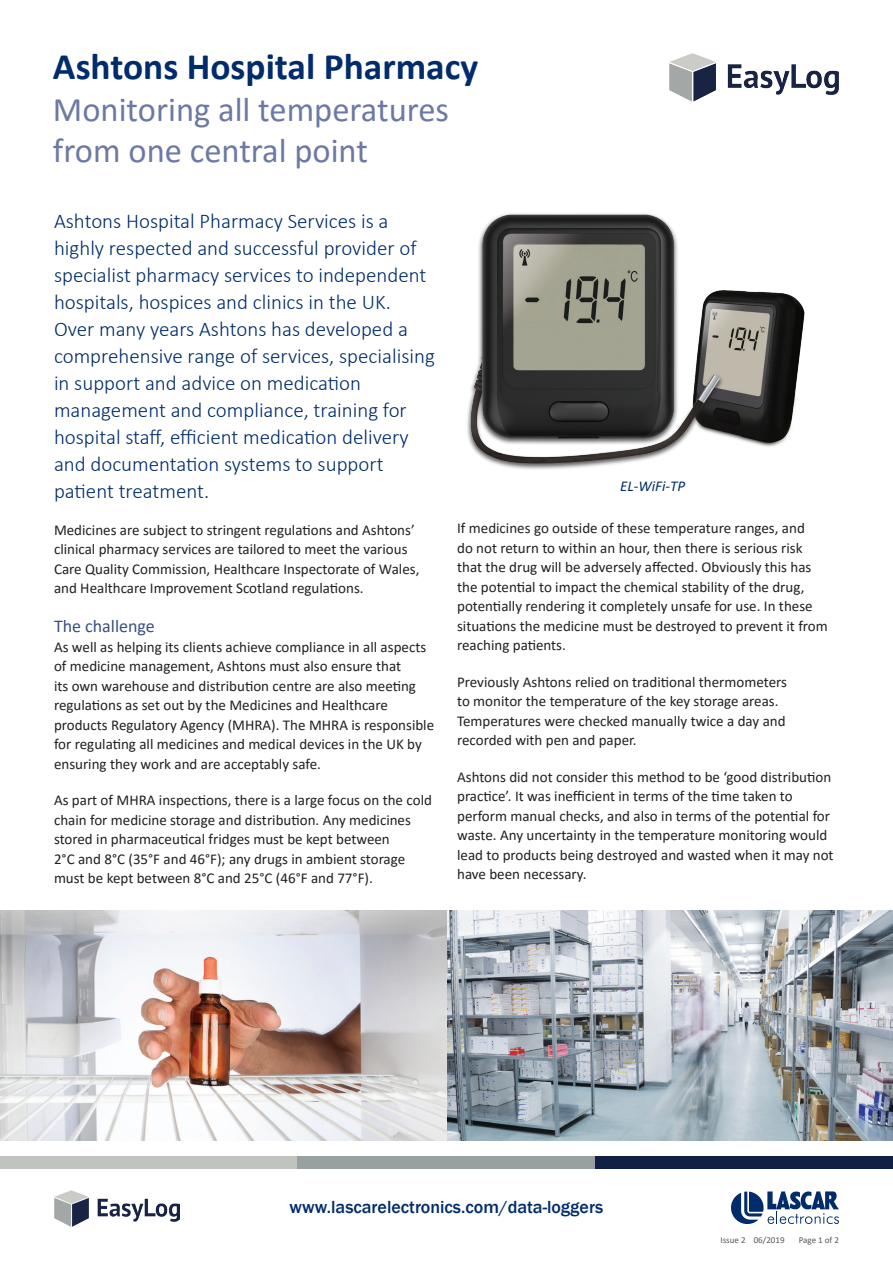
<style>
.page{position:relative;width:893px;height:1263px;background:#fff}
.page>*{position:absolute;margin:0;border:0;box-sizing:border-box;transform-origin:0 0}
.t1{font:700 37.5px "Calibri";color:#002c6b}
.t2{font:34.5px/41.4px "Calibri";color:#6c79a5}
.t3{font:300 21px/27px "Calibri";color:#002c6b}
.t4{font:500 18px "Franklin Gothic";color:#002c6b}
.t5{font:18px "Calibri";color:#384e85}
.t6{font:15px/19.5px "Calibri";color:#231f20}
.t7{font:italic 15px "Calibri";color:#002c6b}
.t8{font:9px "Calibri";color:#57585a}
</style>
<div class="page">
<div style="left:595px;top:1156px;width:298px;height:13px;background:#112146"></div>
<div style="left:0;top:1156px;width:298px;height:13px;background:#c0c4bf"></div>
<div style="left:298px;top:1156px;width:297px;height:13px;background:#99a0a0"></div>
<svg style="left:731px;top:1191px;width:108px;height:33px"></svg>
<img style="left:54px;top:1190px;width:125px;height:36px">
<img style="left:724px;top:290px;width:81px;height:157px">
<div style="left:466px;top:212px;width:258px;height:258px;background:#231f20;opacity:.75"></div>
<img style="left:466px;top:215px;width:254px;height:250px">
<img style="left:0;top:910px;width:893px;height:230px">
<img style="left:669px;top:53px;width:169px;height:48px">
<h1 class="t1" style="left:53px;top:40px;width:427px">Ashtons Hospital Pharmacy</h1>
<h2 class="t2" style="left:53px;top:87px;width:398px">Monitoring all temperatures from one central point</h2>
<p class="t3" style="left:54px;top:208px;width:382px">Ashtons Hospital Pharmacy Services is a highly respected and successful provider of specialist pharmacy services to independent hospitals, hospices and clinics in the UK.<br>Over many years Ashtons has developed a comprehensive range of services, specialising in support and advice on medication management and compliance, training for hospital staff, efficient medication delivery and documentation systems to support patient treatment.</p>
<p class="t6" style="left:54px;top:520px;width:367px">Medicines are subject to stringent regulations and Ashtons’ clinical pharmacy services are tailored to meet the various Care Quality Commission, Healthcare Inspectorate of Wales, and Healthcare Improvement Scotland regulations.</p>
<p class="t5" style="left:54px;top:613px;width:102px">The challenge</p>
<p class="t6" style="left:54px;top:636px;width:382px">As well as helping its clients achieve compliance in all aspects of medicine management, Ashtons must also ensure that<br>its own warehouse and distribution centre are also meeting regulations as set out by the Medicines and Healthcare products Regulatory Agency (MHRA). The MHRA is responsible for regulating all medicines and medical devices in the UK by ensuring they work and are acceptably safe.</p>
<p class="t6" style="left:54px;top:790px;width:379px">As part of MHRA inspections, there is a large focus on the cold chain for medicine storage and distribution. Any medicines stored in pharmaceutical fridges must be kept between<br>2°C and 8°C (35°F and 46°F); any drugs in ambient storage must be kept between 8°C and 25°C (46°F and 77°F).</p>
<p class="t7" style="left:620px;top:475px;width:66px">EL-WiFi-TP</p>
<p class="t6" style="left:457px;top:518px;width:372px">If medicines go outside of these temperature ranges, and<br>do not return to within an hour, then there is serious risk that the drug will be adversely affected. Obviously this has the potential to impact the chemical stability of the drug, potentially rendering it completely unsafe for use. In these situations the medicine must be destroyed to prevent it from reaching patients.</p>
<p class="t6" style="left:457px;top:671px;width:331px">Previously Ashtons relied on traditional thermometers to monitor the temperature of the key storage areas.<br>Temperatures were checked manually twice a day and recorded with pen and paper.</p>
<p class="t6" style="left:457px;top:766px;width:378px">Ashtons did not consider this method to be ‘good distribution practice’. It was inefficient in terms of the time taken to perform manual checks, and also in terms of the potential for waste. Any uncertainty in the temperature monitoring would lead to products being destroyed and wasted when it may not have been necessary.</p>
<p class="t4" style="left:290px;top:1196px;width:315px">www.lascarelectronics.com/data-loggers</p>
<p class="t8" style="left:720px;top:1234px;width:66px">Issue 2 06/2019</p>
<p class="t8" style="left:799px;top:1234px;width:42px">Page 1 of 2</p>
</div>
